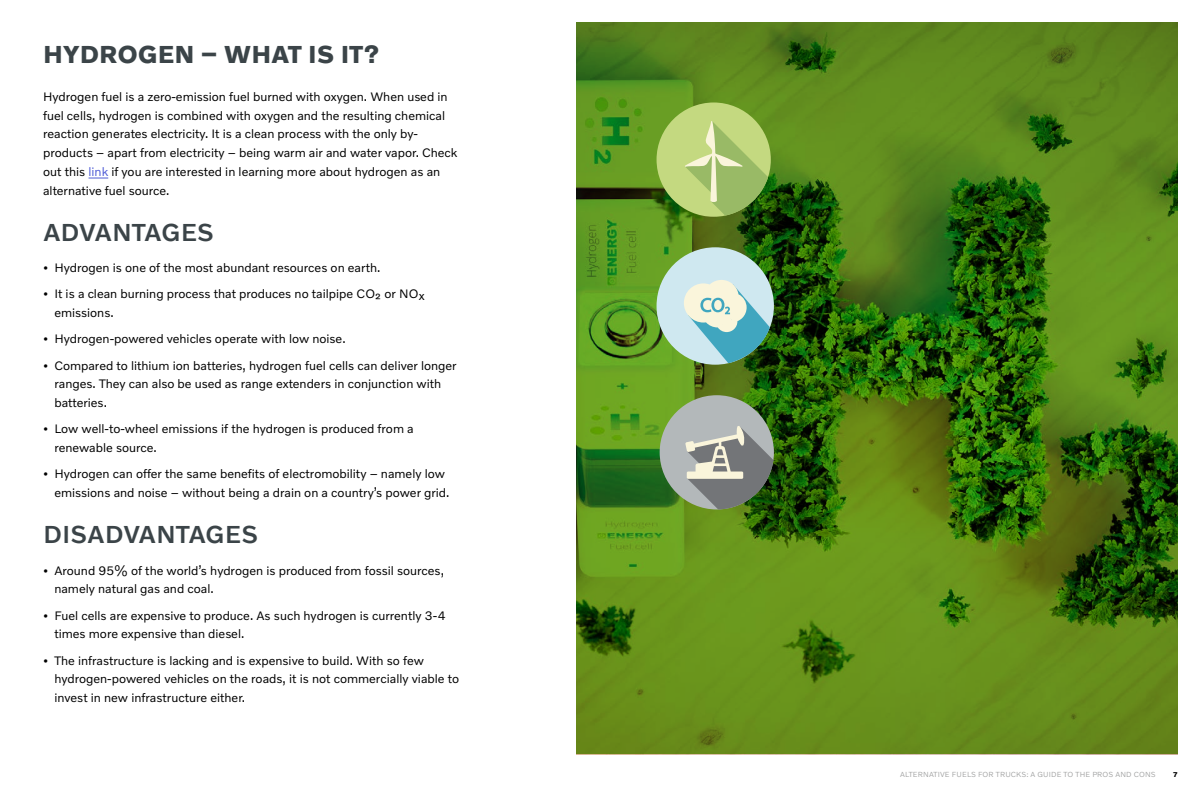
<style>
.page{position:relative;width:1200px;height:800px;background:#fff}
.page>*{position:absolute;margin:0;border:0;box-sizing:border-box;transform-origin:0 0}
.t1{font:500 25px "Volvo Novum";letter-spacing:.005em;color:#3b4448}
.t2{font:700 25px "Volvo Novum";letter-spacing:.02em;color:#3b4448}
.t3{font:12.5px/18.8px "Volvo Novum";color:#000}
.t4{font:300 7.5px "Volvo Novum";letter-spacing:.02em;color:#9b9c9c}
.t5{font:700 7.12px "Volvo Novum";color:#000}
.s1{color:#4f5cd6}
</style>
<div class="page">
<svg style="left:576px;top:22px;width:602px;height:732px;background:#517f17"></svg>
<svg style="left:89px;top:178px;width:19px;height:1px"></svg>
<div style="left:657px;top:103px;width:114px;height:114px;background:#c4d980;border-radius:50%"></div>
<svg style="left:685px;top:121px;width:83px;height:95px"></svg>
<div style="left:660px;top:395px;width:114px;height:114px;background:#b3b8ba;border-radius:50%"></div>
<svg style="left:685px;top:426px;width:88px;height:83px"></svg>
<div style="left:657px;top:247px;width:117px;height:118px;background:#cfe8f0;border-radius:50%"></div>
<svg style="left:684px;top:280px;width:86px;height:83px"></svg>
<h1 class="t2" style="left:43px;top:39px;width:338px">HYDROGEN – WHAT IS IT?</h1>
<p class="t3" style="left:43px;top:87px;width:416px">Hydrogen fuel is a zero-emission fuel burned with oxygen. When used in fuel cells, hydrogen is combined with oxygen and the resulting chemical reaction generates electricity. It is a clean process with the only by&shy;products – apart from electricity – being warm air and water vapor. Check out this <span class="s1">link</span> if you are interested in learning more about hydrogen as an alternative fuel source.</p>
<h1 class="t1" style="left:43px;top:216px;width:172px">ADVANTAGES</h1>
<p class="t3" style="left:43px;top:258px;width:339px">• Hydrogen is one of the most abundant resources on earth.</p>
<p class="t3" style="left:54px;top:284px;width:372px;text-indent:-11px">• It is a clean burning process that produces no tailpipe CO₂ or NOx emissions.</p>
<p class="t3" style="left:43px;top:329px;width:304px">• Hydrogen-powered vehicles operate with low noise.</p>
<p class="t3" style="left:54px;top:355px;width:404px;text-indent:-11px">• Compared to lithium ion batteries, hydrogen fuel cells can deliver longer ranges. They can also be used as range extenders in conjunction with batteries.</p>
<p class="t3" style="left:54px;top:419px;width:361px;text-indent:-11px">• Low well-to-wheel emissions if the hydrogen is produced from a renewable source.</p>
<p class="t3" style="left:54px;top:464px;width:397px;text-indent:-11px">• Hydrogen can offer the same benefits of electromobility – namely low emissions and noise – without being a drain on a country’s power grid.</p>
<h1 class="t1" style="left:43px;top:519px;width:216px">DISADVANTAGES</h1>
<p class="t3" style="left:54px;top:560px;width:391px;text-indent:-11px">• Around 95% of the world’s hydrogen is produced from fossil sources, namely natural gas and coal.</p>
<p class="t3" style="left:54px;top:605px;width:393px;text-indent:-11px">• Fuel cells are expensive to produce. As such hydrogen is currently 3-4 times more expensive than diesel.</p>
<p class="t3" style="left:54px;top:650px;width:406px;text-indent:-11px">• The infrastructure is lacking and is expensive to build. With so few hydrogen-powered vehicles on the roads, it is not commercially viable to invest in new infrastructure either.</p>
<p class="t4" style="left:900px;top:770px;width:257px">ALTERNATIVE FUELS FOR TRUCKS: A GUIDE TO THE PROS AND CONS</p>
<p class="t5" style="left:1173px;top:770px;width:6px">7</p>
</div>
